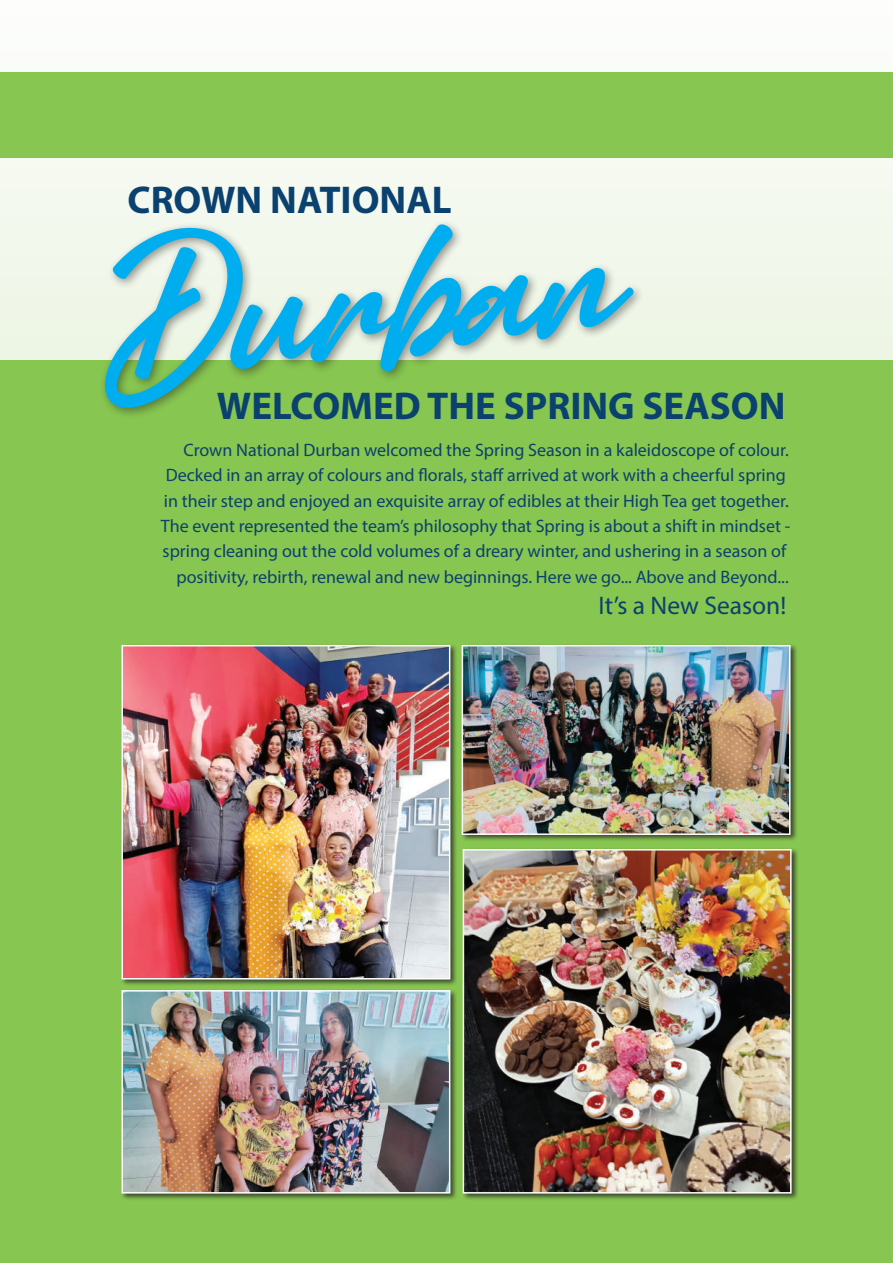
<style>
.page{position:relative;width:893px;height:1263px;background:#f5f9f0}
.page>*{position:absolute;margin:0;border:0;box-sizing:border-box;transform-origin:0 0}
.t1{font:171.15px "Amertha PERSONALUSEONLY";color:#00aeef}
.t2{font:700 38.85px "Myriad Pro";color:#0b416e}
.t3{font:25.5px "Myriad Pro";color:#0b416e}
.t4{font:18px/25.3px "Myriad Pro";color:#0b416e;text-align:right}
</style>
<div class="page">
<div style="left:0;top:360px;width:893px;height:903px;background:#87c650"></div>
<div style="left:0;top:72px;width:893px;height:85px;background:#87c650"></div>
<div style="left:99px;top:219px;width:546px;height:201px;background:#231f20;opacity:.48"></div>
<div style="left:120px;top:643px;width:679px;height:558px;background:#231f20;opacity:.75"></div>
<img style="left:124px;top:648px;width:323px;height:328px">
<div style="left:121px;top:645px;width:329px;height:334px;border:2px solid #fff"></div>
<img style="left:124px;top:993px;width:323px;height:197px">
<div style="left:121px;top:990px;width:329px;height:203px;border:2px solid #fff"></div>
<img style="left:465px;top:648px;width:322px;height:184px">
<div style="left:462px;top:645px;width:328px;height:190px;border:2px solid #fff"></div>
<img style="left:466px;top:852px;width:323px;height:338px">
<div style="left:463px;top:849px;width:329px;height:344px;border:2px solid #fff"></div>
<h2 class="t2" style="left:128px;top:174px;width:326px">CROWN NATIONAL</h2>
<h1 class="t1" style="left:88px;top:176px;width:526px;rotate:-5deg">Durban</h1>
<h2 class="t2" style="left:217px;top:380px;width:570px">WELCOMED THE SPRING SEASON</h2>
<p class="t4" style="left:161px;top:437px;width:631px">Crown National Durban welcomed the Spring Season in a kaleidoscope of colour.<br>Decked in an array of colours and florals, staff arrived at work with a cheerful spring in their step and enjoyed an exquisite array of edibles at their High Tea get together.<br>The event represented the team’s philosophy that Spring is about a shift in mindset - spring cleaning out the cold volumes of a dreary winter, and ushering in a season of positivity, rebirth, renewal and new beginnings. Here we go... Above and Beyond...</p>
<h3 class="t3" style="left:598px;top:590px;width:189px">It’s a New Season!</h3>
</div>
